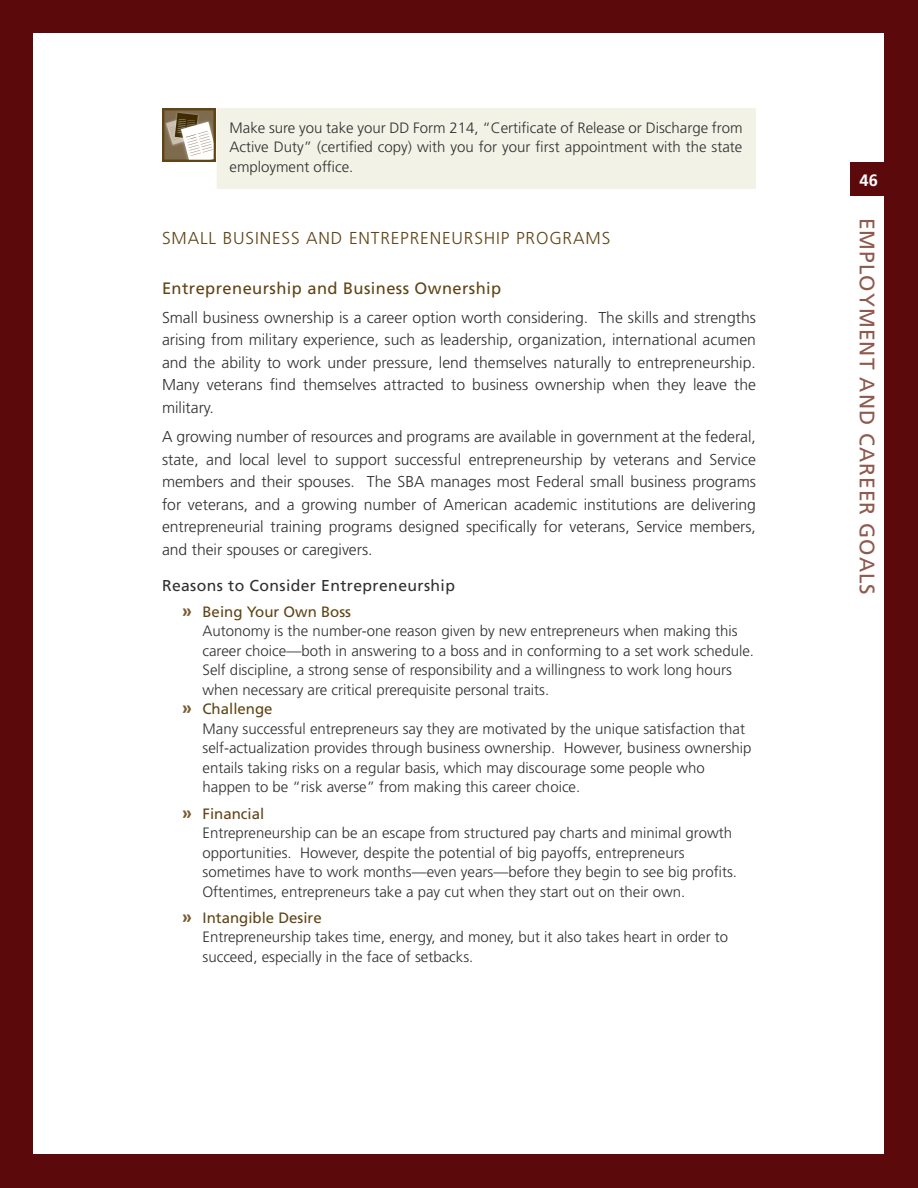
<style>
.page{position:relative;width:918px;height:1188px;background:#5b090b}
.page>*{position:absolute;margin:0;border:0;box-sizing:border-box;transform-origin:0 0}
.t1{font:21px "Frutiger LT Std";letter-spacing:.05em;color:#8f594d}
.t2{font:300 17.25px "Frutiger LT Std";letter-spacing:.05em;color:#604415}
.t3{font:16.5px "Frutiger LT Std";letter-spacing:.025em;color:#604415}
.t4{font:700 16.5px "Frutiger LT Std";color:#fff}
.t5{font:300 15.75px/22.5px "Frutiger LT Std";color:#312f30;text-align:justify}
.t6{font:15.75px "Frutiger LT Std";letter-spacing:.025em;color:#312f30}
.t7{font:300 15px/19.5px "Frutiger LT Std";color:#312f30}
.t8{font:15px "Frutiger LT Std";color:#604415}
.s1{font-weight:700;font-size:18px;color:#775c33}
.s2{font-weight:400;color:#604415}
</style>
<div class="page">
<div style="left:34px;top:34px;width:850px;height:1120px;background:#fff"></div>
<div style="left:851px;top:163px;width:40px;height:33px;background:#5b090b"></div>
<div style="left:216px;top:108px;width:540px;height:81px;background:#f3f2e6"></div>
<hr style="left:215px;top:108px;width:2px;height:81px;background:#fff">
<svg style="left:162px;top:108px;width:54px;height:54px"></svg>
<p class="t7" style="left:230px;top:118px;width:515px;text-align:justify">Make sure you take your DD Form 214, “Certificate of Release or Discharge from Active Duty” (certified copy) with you for your first appointment with the state employment office.</p>
<p class="t2" style="left:162px;top:228px;width:450px">Small Business and Entrepreneu rship Programs</p>
<p class="t3" style="left:162px;top:278px;width:341px">Entrepreneurship and Business Ownership</p>
<p class="t5" style="left:162px;top:306px;width:596px">Small business ownership is a career option worth considering. The skills and strengths arising from military experience, such as leadership, organization, international acumen and the ability to work under pressure, lend themselves naturally to entrepreneurship.<br>Many veterans find themselves attracted to business ownership when they leave the military.</p>
<p class="t5" style="left:162px;top:426px;width:596px">A growing number of resources and programs are available in government at the federal, state, and local level to support successful entrepreneurship by veterans and Service members and their spouses. The SBA manages most Federal small business programs for veterans, and a growing number of American academic institutions are delivering entrepreneurial training programs designed specifically for veterans, Service members, and their spouses or caregivers.</p>
<p class="t6" style="left:162px;top:576px;width:294px">Reasons to Consider Entrepreneurship</p>
<p class="t8" style="left:182px;top:603px;width:170px"><span class="s1">»</span> Being Your Own Boss</p>
<p class="t7" style="left:202px;top:622px;width:537px">Autonomy is the number-one reason given by new entrepreneurs when making this</p>
<p class="t7" style="left:202px;top:641px;width:553px">career choice—both in answering to a boss and in conforming to a set work schedule.</p>
<p class="t7" style="left:202px;top:661px;width:531px">Self discipline, a strong sense of responsibility and a willingness to work long hours</p>
<p class="t7" style="left:202px;top:680px;width:348px">when necessary are critical prerequisite personal traits.</p>
<p class="t8" style="left:182px;top:700px;width:92px"><span class="s1">»</span> Challenge</p>
<p class="t7" style="left:202px;top:719px;width:544px">Many successful entrepreneurs say they are motivated by the unique satisfaction that</p>
<p class="t7" style="left:202px;top:739px;width:551px">self-actualization provides through business ownership. However, business ownership</p>
<p class="t7" style="left:202px;top:758px;width:504px">entails taking risks on a regular basis, which may discourage some people who</p>
<p class="t7" style="left:202px;top:778px;width:379px">happen to be “risk averse” from making this career choice.</p>
<p class="t7" style="left:202px;top:804px;width:536px;text-indent:-20px"><span class="s1">»</span> <span class="s2">Financial<br></span>Entrepreneurship can be an escape from structured pay charts and minimal growth opportunities. However, despite the potential of big payoffs, entrepreneurs sometimes have to work months—even years—before they begin to see big profits.<br>Oftentimes, entrepreneurs take a pay cut when they start out on their own.</p>
<p class="t7" style="left:202px;top:908px;width:527px;text-indent:-20px"><span class="s1">»</span> <span class="s2">I ntangible Desire<br></span>Entrepreneurship takes time, energy, and money, but it also takes heart in order to succeed, especially in the face of setbacks.</p>
<p class="t4" style="left:859px;top:170px;width:20px">46</p>
<h1 class="t1" style="left:879px;top:218px;width:365px;rotate:90deg">Employm ent an d Career Goals</h1>
</div>
